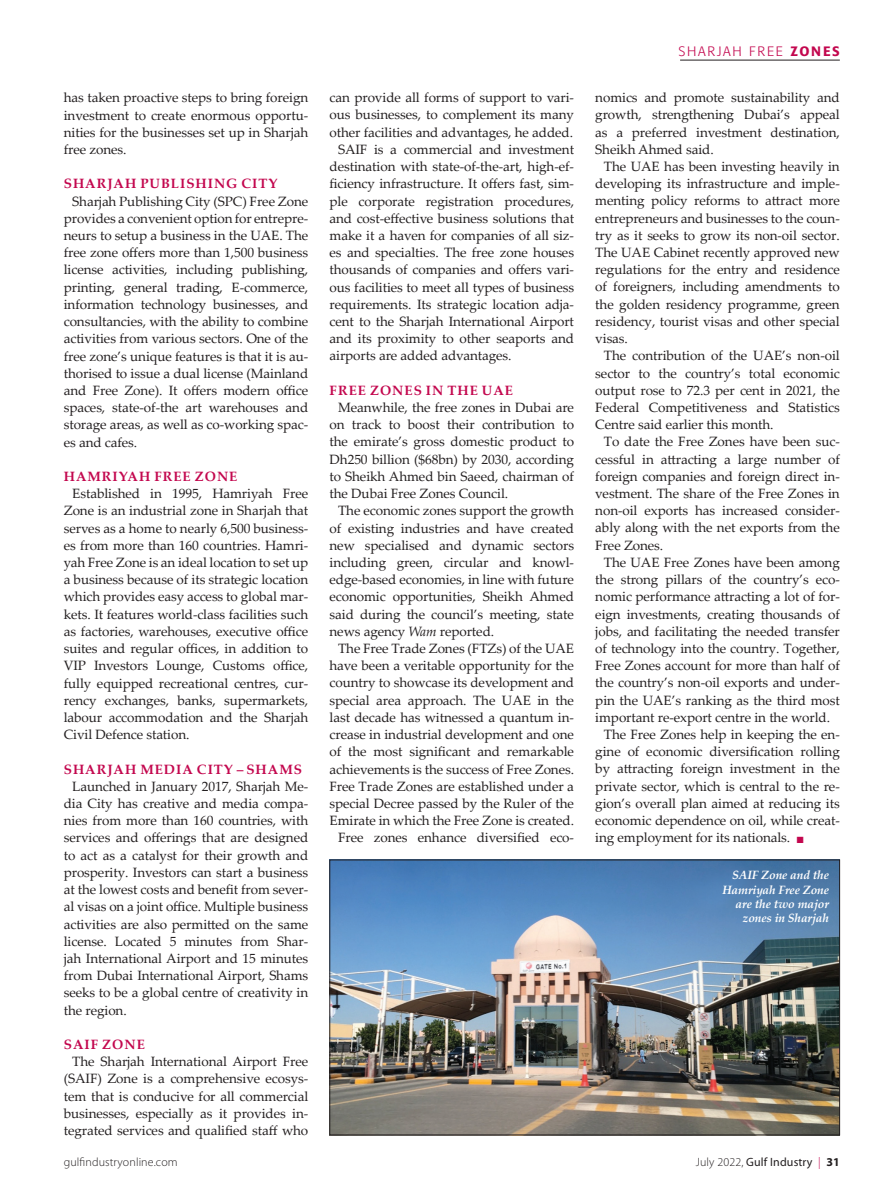
<style>
.page{position:relative;width:893px;height:1200px;background:#fff}
.page>*{position:absolute;margin:0;border:0;box-sizing:border-box;transform-origin:0 0}
.t1{font:13.5px/17.2px "Palatino Linotype";letter-spacing:-.005em;color:#231f20;text-align:justify}
.t2{font:700 13.5px "Palatino Linotype";letter-spacing:.075em;color:#c3074e}
.t3{font:300 13.5px "Formata";letter-spacing:.13em;color:#c3074e}
.t4{font:italic 700 12px/14.4px "Palatino Linotype";letter-spacing:-.01em;color:#fff;text-align:right}
.t5{font:12px "Myriad Pro";letter-spacing:.01em;color:#231f20}
.t6{font:300 12px "Myriad Pro";letter-spacing:.01em;color:#231f20}
.s1{font-style:italic}
.s2{font-weight:500}
.s3{color:#c3074e}
.s4{font-weight:300}
.s5{font-weight:300;color:#c3074e}
.s6{font-weight:700}
</style>
<div class="page">
<hr style="left:680px;top:60px;width:160px;height:1px;background:#231f20">
<img style="left:332px;top:861px;width:506px;height:271px">
<div style="left:330px;top:859px;width:510px;height:275px;border:1px solid #231f20"></div>
<p class="t1" style="left:64px;top:88px;width:246px">has taken proactive steps to bring foreign investment to create enormous opportu&shy;nities for the businesses set up in Sharjah free zones.</p>
<p class="t2" style="left:64px;top:174px;width:215px">SHARJAH PUBLISHING CITY</p>
<p class="t1" style="left:64px;top:192px;width:246px;text-indent:9px">Sharjah Publishing City (SPC) Free Zone provides a convenient option for entrepre&shy;neurs to setup a business in the UAE. The free zone offers more than 1,500 business license activities, including publishing, printing, general trading, E-commerce, information technology businesses, and consultancies, with the ability to combine activities from various sectors. One of the free zone’s unique features is that it is au&shy;thorised to issue a dual license (Mainland and Free Zone). It offers modern office spaces, state-of-the art warehouses and storage areas, as well as co-working spac&shy;es and cafes.</p>
<p class="t2" style="left:64px;top:466px;width:175px">HAMRIYAH FREE ZONE</p>
<p class="t1" style="left:64px;top:484px;width:246px;text-indent:9px">Established in 1995, Hamriyah Free Zone is an industrial zone in Sharjah that serves as a home to nearly 6,500 business&shy;es from more than 160 countries. Hamri&shy;yah Free Zone is an ideal location to set up a business because of its strategic location which provides easy access to global mar&shy;kets. It features world-class facilities such as factories, warehouses, executive office suites and regular offices, in addition to VIP Investors Lounge, Customs office, fully equipped recreational centres, cur&shy;rency exchanges, banks, supermarkets, labour accommodation and the Sharjah Civil Defence station.</p>
<p class="t2" style="left:64px;top:759px;width:240px">SHARJAH MEDIA CITY – SHAMS</p>
<p class="t1" style="left:64px;top:776px;width:246px;text-indent:9px">Launched in January 2017, Sharjah Me&shy;dia City has creative and media compa&shy;nies from more than 160 countries, with services and offerings that are designed to act as a catalyst for their growth and prosperity. Investors can start a business at the lowest costs and benefit from sever&shy;al visas on a joint office. Multiple business activities are also permitted on the same license. Located 5 minutes from Shar&shy;jah International Airport and 15 minutes from Dubai International Airport, Shams seeks to be a global centre of creativity in the region.</p>
<p class="t2" style="left:64px;top:1034px;width:83px">SAIF ZONE</p>
<p class="t1" style="left:64px;top:1052px;width:246px;text-indent:9px">The Sharjah International Airport Free (SAIF) Zone is a comprehensive ecosys&shy;tem that is conducive for all commercial businesses, especially as it provides in&shy;tegrated services and qualified staff who</p>
<p class="t1" style="left:330px;top:88px;width:246px">can provide all forms of support to vari-</p>
<p class="t1" style="left:330px;top:106px;width:246px">ous businesses, to complement its many</p>
<p class="t1" style="left:330px;top:123px;width:245px">other facilities and advantages, he added.</p>
<p class="t1" style="left:338px;top:140px;width:238px">SAIF is a commercial and investment</p>
<p class="t1" style="left:330px;top:157px;width:246px">destination with state-of-the-art, high-ef-</p>
<p class="t1" style="left:330px;top:174px;width:246px">ficiency infrastructure. It offers fast, sim-</p>
<p class="t1" style="left:330px;top:192px;width:246px">ple corporate registration procedures,</p>
<p class="t1" style="left:330px;top:209px;width:246px">and cost-effective business solutions that</p>
<p class="t1" style="left:330px;top:226px;width:246px">make it a haven for companies of all siz-</p>
<p class="t1" style="left:330px;top:243px;width:246px">es and specialties. The free zone houses</p>
<p class="t1" style="left:330px;top:260px;width:246px">thousands of companies and offers vari-</p>
<p class="t1" style="left:330px;top:278px;width:246px">ous facilities to meet all types of business</p>
<p class="t1" style="left:330px;top:295px;width:246px">requirements. Its strategic location adja-</p>
<p class="t1" style="left:330px;top:312px;width:246px">cent to the Sharjah International Airport</p>
<p class="t1" style="left:330px;top:329px;width:246px">and its proximity to other seaports and</p>
<p class="t1" style="left:330px;top:346px;width:183px">airports are added advantages.</p>
<p class="t2" style="left:330px;top:380px;width:185px">FREE ZONES IN THE UAE</p>
<p class="t1" style="left:330px;top:398px;width:246px;text-indent:9px">Meanwhile, the free zones in Dubai are on track to boost their contribution to the emirate’s gross domestic product to Dh250 billion ($68bn) by 2030, according to Sheikh Ahmed bin Saeed, chairman of the Dubai Free Zones Council.</p>
<p class="t1" style="left:330px;top:501px;width:246px;text-indent:9px">The economic zones support the growth of existing industries and have created new specialised and dynamic sectors including green, circular and knowl&shy;edge-based economies, in line with future economic opportunities, Sheikh Ahmed said during the council’s meeting, state news agency <span class="s1">Wam</span> reported.</p>
<p class="t1" style="left:330px;top:639px;width:246px;text-align:right">The Free Trade Zones (FTZs) of the UAE have been a veritable opportunity for the country to showcase its development and special area approach. The UAE in the last decade has witnessed a quantum in&shy;crease in industrial development and one of the most significant and remarkable achievements is the success of Free Zones.<br>Free Trade Zones are established under a special Decree passed by the Ruler of the Emirate in which the Free Zone is created.<br>Free zones enhance diversified eco-</p>
<p class="t3" style="left:678px;top:43px;width:163px">SHARJAH FREE <span class="s2">ZONES</span></p>
<p class="t1" style="left:595px;top:88px;width:246px">nomics and promote sustainability and growth, strengthening Dubai’s appeal as a preferred investment destination, Sheikh Ahmed said.</p>
<p class="t1" style="left:595px;top:157px;width:246px;text-indent:9px">The UAE has been investing heavily in developing its infrastructure and imple&shy;menting policy reforms to attract more entrepreneurs and businesses to the coun&shy;try as it seeks to grow its non-oil sector.<br>The UAE Cabinet recently approved new regulations for the entry and residence of foreigners, including amendments to the golden residency programme, green residency, tourist visas and other special visas.</p>
<p class="t1" style="left:595px;top:346px;width:246px;text-indent:9px">The contribution of the UAE’s non-oil sector to the country’s total economic output rose to 72.3 per cent in 2021, the Federal Competitiveness and Statistics Centre said earlier this month.</p>
<p class="t1" style="left:595px;top:432px;width:246px;text-indent:9px">To date the Free Zones have been suc&shy;cessful in attracting a large number of foreign companies and foreign direct in&shy;vestment. The share of the Free Zones in non-oil exports has increased consider&shy;ably along with the net exports from the Free Zones.</p>
<p class="t1" style="left:604px;top:553px;width:237px">The UAE Free Zones have been among</p>
<p class="t1" style="left:595px;top:570px;width:246px">the strong pillars of the country’s eco-</p>
<p class="t1" style="left:595px;top:587px;width:246px">nomic performance attracting a lot of for-</p>
<p class="t1" style="left:595px;top:604px;width:246px">eign investments, creating thousands of</p>
<p class="t1" style="left:595px;top:622px;width:246px">jobs, and facilitating the needed transfer</p>
<p class="t1" style="left:595px;top:639px;width:246px">of technology into the country. Together,</p>
<p class="t1" style="left:595px;top:656px;width:246px">Free Zones account for more than half of</p>
<p class="t1" style="left:595px;top:673px;width:246px">the country’s non-oil exports and under-</p>
<p class="t1" style="left:595px;top:690px;width:246px">pin the UAE’s ranking as the third most</p>
<p class="t1" style="left:595px;top:708px;width:236px">important re-export centre in the world.</p>
<p class="t1" style="left:604px;top:725px;width:237px">The Free Zones help in keeping the en-</p>
<p class="t1" style="left:595px;top:742px;width:246px">gine of economic diversification rolling</p>
<p class="t1" style="left:595px;top:759px;width:246px">by attracting foreign investment in the</p>
<p class="t1" style="left:595px;top:776px;width:246px">private sector, which is central to the re-</p>
<p class="t1" style="left:595px;top:793px;width:246px">gion’s overall plan aimed at reducing its</p>
<p class="t1" style="left:595px;top:811px;width:246px">economic dependence on oil, while creat-</p>
<p class="t1" style="left:595px;top:828px;width:210px">ing employment for its nationals. <span class="s3">■</span></p>
<p class="t4" style="left:722px;top:867px;width:108px">SAIF Zone and the<br>Hamriyah Free Zone are the two major zones in Sharjah</p>
<p class="t6" style="left:64px;top:1154px;width:115px">gulfindustryonline.com</p>
<p class="t5" style="left:696px;top:1154px;width:145px"><span class="s4">July 2022,</span> Gulf Industry <span class="s5">|</span> <span class="s6">31</span></p>
</div>
